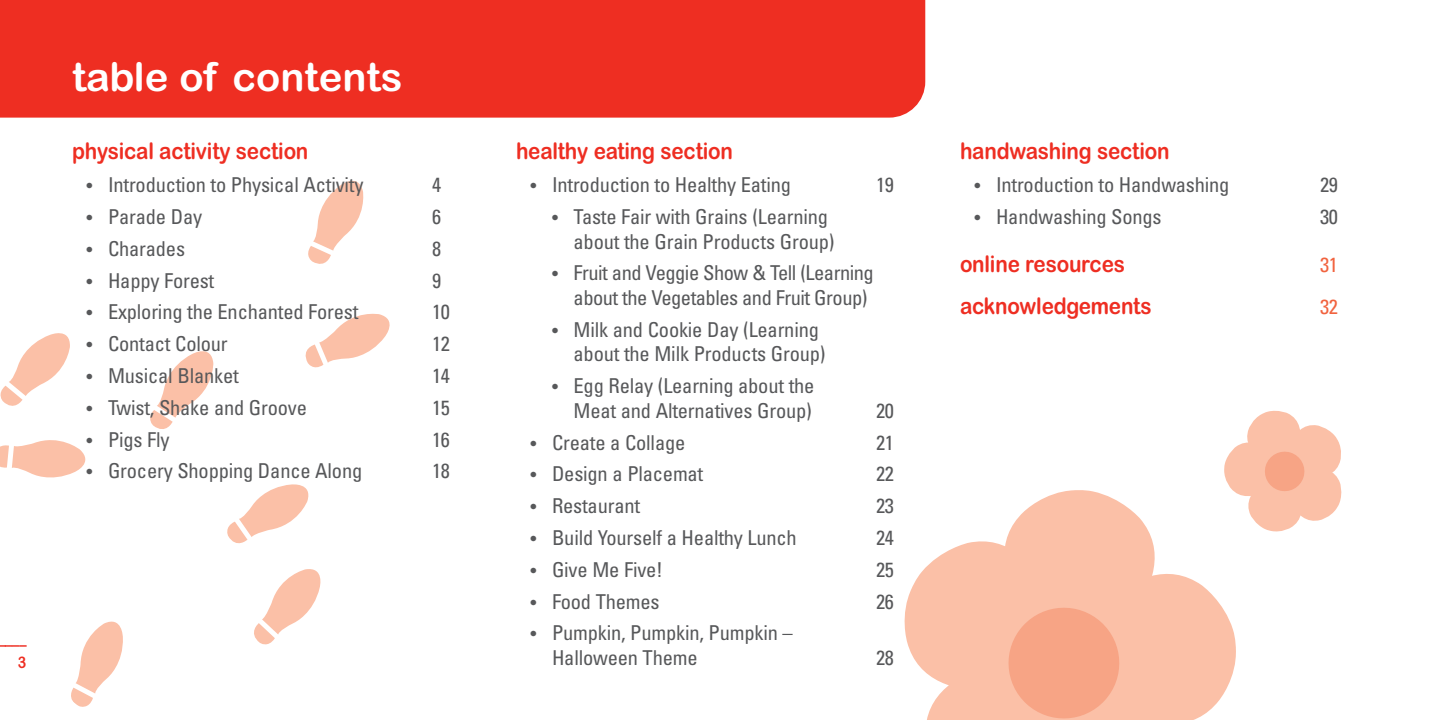
<style>
.page{position:relative;width:1440px;height:720px;background:#fff}
.page>*{position:absolute;margin:0;border:0;box-sizing:border-box;transform-origin:0 0}
.t1{font:40px "Arial Rounded MT Bold";color:#fff}
.t2{font:23px "Arial Rounded MT Bold";letter-spacing:-.01em;color:#ee2e22;scale:.9 1}
.t3{font:condensed 20.4px/24.6px "Univers";letter-spacing:-.01em;color:#57585a}
.t4{font:condensed 20.4px "Univers";color:#f1633f}
.t5{font:16px/18.4px "Arial Rounded MT Bold";color:#ee2e22;text-align:right;scale:.9 1}
.s1{font-size:18px}
</style>
<div class="page">
<svg style="left:0;top:333px;width:86px;height:145px"></svg>
<svg style="left:305px;top:313px;width:85px;height:55px"></svg>
<svg style="left:150px;top:351px;width:64px;height:78px"></svg>
<svg style="left:71px;top:621px;width:52px;height:86px"></svg>
<svg style="left:308px;top:180px;width:56px;height:84px"></svg>
<svg style="left:227px;top:484px;width:94px;height:161px"></svg>
<svg style="left:1035px;top:490px;width:112px;height:38px;fill:#fbc0a7"></svg>
<svg style="left:1100px;top:528px;width:136px;height:185px;fill:#fbc0a7"></svg>
<svg style="left:911px;top:503px;width:189px;height:87px;fill:#fbc0a7"></svg>
<svg style="left:904px;top:590px;width:302px;height:130px;background:#fabca2"></svg>
<div style="left:1204px;top:391px;width:164px;height:176px;background:#fff"></div>
<svg style="left:1224px;top:410px;width:118px;height:122px"></svg>
<div style="left:0;top:0;width:925px;height:118px;background:#ee2e22"></div>
<h1 class="t1" style="left:72px;top:54px;width:332px">table of contents</h1>
<p class="t2" style="left:72px;top:138px;width:264px">physical activity section</p>
<p class="t3" style="left:86px;top:174px;width:279px"><span class="s1">•</span> Introduction to Physical Activity</p>
<p class="t3" style="left:432px;top:174px;width:11px">4</p>
<p class="t3" style="left:86px;top:206px;width:117px"><span class="s1">•</span> Parade Day</p>
<p class="t3" style="left:432px;top:206px;width:11px">6</p>
<p class="t3" style="left:86px;top:238px;width:100px"><span class="s1">•</span> Charades</p>
<p class="t3" style="left:432px;top:238px;width:11px">8</p>
<p class="t3" style="left:86px;top:270px;width:129px"><span class="s1">•</span> Happy Forest</p>
<p class="t3" style="left:432px;top:270px;width:11px">9</p>
<p class="t3" style="left:86px;top:302px;width:274px"><span class="s1">•</span> Exploring the Enchanted Forest</p>
<p class="t3" style="left:432px;top:302px;width:19px">10</p>
<p class="t3" style="left:86px;top:333px;width:143px"><span class="s1">•</span> Contact Colour</p>
<p class="t3" style="left:432px;top:333px;width:19px">12</p>
<p class="t3" style="left:86px;top:365px;width:154px"><span class="s1">•</span> Musical Blanket</p>
<p class="t3" style="left:432px;top:365px;width:19px">14</p>
<p class="t3" style="left:86px;top:397px;width:222px"><span class="s1">•</span> Twist, Shake and Groove</p>
<p class="t3" style="left:432px;top:397px;width:19px">15</p>
<p class="t3" style="left:86px;top:429px;width:85px"><span class="s1">•</span> Pigs Fly</p>
<p class="t3" style="left:432px;top:429px;width:19px">16</p>
<p class="t3" style="left:86px;top:461px;width:277px"><span class="s1">•</span> Grocery Shopping Dance Along</p>
<p class="t3" style="left:432px;top:461px;width:19px">18</p>
<p class="t5" style="left:-2px;top:635px;width:33px">––––<br>3</p>
<p class="t2" style="left:516px;top:138px;width:243px">healthy eating section</p>
<p class="t3" style="left:530px;top:174px;width:262px"><span class="s1">•</span> Introduction to Healthy Eating</p>
<p class="t3" style="left:876px;top:174px;width:19px">19</p>
<p class="t3" style="left:574px;top:206px;width:262px;text-indent:-22px"><span class="s1">•</span> Taste Fair with Grains (Learning about the Grain Products Group)</p>
<p class="t3" style="left:574px;top:263px;width:302px;text-indent:-22px"><span class="s1">•</span> Fruit and Veggie Show &amp; Tell (Learning about the Vegetables and Fruit Group)</p>
<p class="t3" style="left:574px;top:319px;width:254px;text-indent:-22px"><span class="s1">•</span> Milk and Cookie Day (Learning about the Milk Products Group)</p>
<p class="t3" style="left:552px;top:375px;width:264px;text-align:right"><span class="s1">•</span> Egg Relay (Learning about the<br>Meat and Alternatives Group)</p>
<p class="t3" style="left:876px;top:400px;width:19px">20</p>
<p class="t3" style="left:530px;top:432px;width:156px"><span class="s1">•</span> Create a Collage</p>
<p class="t3" style="left:876px;top:432px;width:19px">21</p>
<p class="t3" style="left:530px;top:464px;width:174px"><span class="s1">•</span> Design a Placemat</p>
<p class="t3" style="left:876px;top:464px;width:19px">22</p>
<p class="t3" style="left:530px;top:495px;width:111px"><span class="s1">•</span> Restaurant</p>
<p class="t3" style="left:876px;top:495px;width:19px">23</p>
<p class="t3" style="left:530px;top:527px;width:268px"><span class="s1">•</span> Build Yourself a Healthy Lunch</p>
<p class="t3" style="left:876px;top:527px;width:19px">24</p>
<p class="t3" style="left:530px;top:559px;width:134px"><span class="s1">•</span> Give Me Five!</p>
<p class="t3" style="left:876px;top:559px;width:19px">25</p>
<p class="t3" style="left:530px;top:591px;width:131px"><span class="s1">•</span> Food Themes</p>
<p class="t3" style="left:876px;top:591px;width:19px">26</p>
<p class="t3" style="left:552px;top:623px;width:242px;text-indent:-22px"><span class="s1">•</span> Pumpkin, Pumpkin, Pumpkin –<br>Halloween Theme</p>
<p class="t3" style="left:876px;top:647px;width:19px">28</p>
<p class="t2" style="left:960px;top:138px;width:234px">handwashing section</p>
<p class="t3" style="left:974px;top:174px;width:257px"><span class="s1">•</span> Introduction to Handwashing</p>
<p class="t3" style="left:1320px;top:174px;width:19px">29</p>
<p class="t3" style="left:974px;top:206px;width:189px"><span class="s1">•</span> Handwashing Songs</p>
<p class="t3" style="left:1320px;top:206px;width:19px">30</p>
<p class="t2" style="left:960px;top:251px;width:185px">online resources</p>
<p class="t4" style="left:1320px;top:257px;width:19px">31</p>
<p class="t2" style="left:960px;top:293px;width:214px">acknowledgements</p>
<p class="t4" style="left:1320px;top:299px;width:19px">32</p>
</div>
